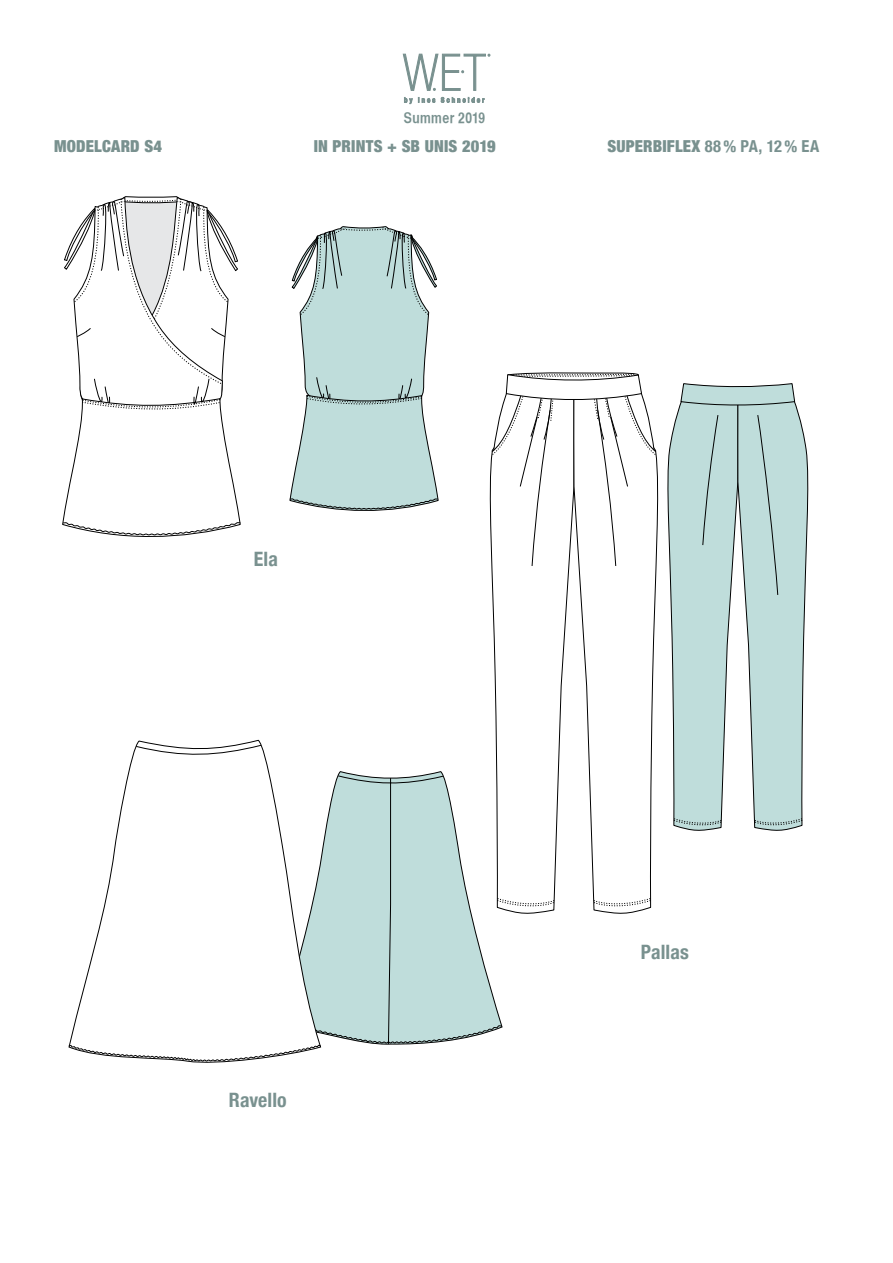
<style>
.page{position:relative;width:893px;height:1263px;background:#fff}
.page>*{position:absolute;margin:0;border:0;box-sizing:border-box;transform-origin:0 0}
.t1{font:700 condensed 19.8px "Helvetica Neue";letter-spacing:.005em;color:#79918f}
.t2{font:900 condensed 16.5px "Helvetica Neue";letter-spacing:.015em;color:#79918f}
.t3{font:14.85px "Helvetica CY Bold";letter-spacing:.02em;color:#79918f}
.s1{font-weight:700}
</style>
<div class="page">
<svg style="left:403px;top:54px;width:87px;height:37px"></svg>
<svg style="left:404px;top:97px;width:81px;height:7px"></svg>
<svg style="left:62px;top:196px;width:179px;height:341px"></svg>
<svg style="left:289px;top:226px;width:150px;height:285px"></svg>
<svg style="left:321px;top:775px;width:182px;height:269px"></svg>
<svg style="left:68px;top:744px;width:253px;height:318px"></svg>
<svg style="left:487px;top:450px;width:5px;height:465px"></svg>
<svg style="left:492px;top:372px;width:317px;height:543px"></svg>
<p class="t3" style="left:404px;top:108px;width:83px">Summer 2019</p>
<p class="t2" style="left:54px;top:133px;width:110px">MODELCARD S4</p>
<p class="t2" style="left:314px;top:133px;width:184px">IN PRINTS + SB UNIS 2019</p>
<p class="t2" style="left:607px;top:133px;width:213px">SUPERBIFLEX <span class="s1">88% PA, 12% EA</span></p>
<p class="t1" style="left:254px;top:543px;width:26px">Ela</p>
<p class="t1" style="left:229px;top:1083px;width:59px">Ravello</p>
<p class="t1" style="left:641px;top:936px;width:50px">Pallas</p>
</div>
